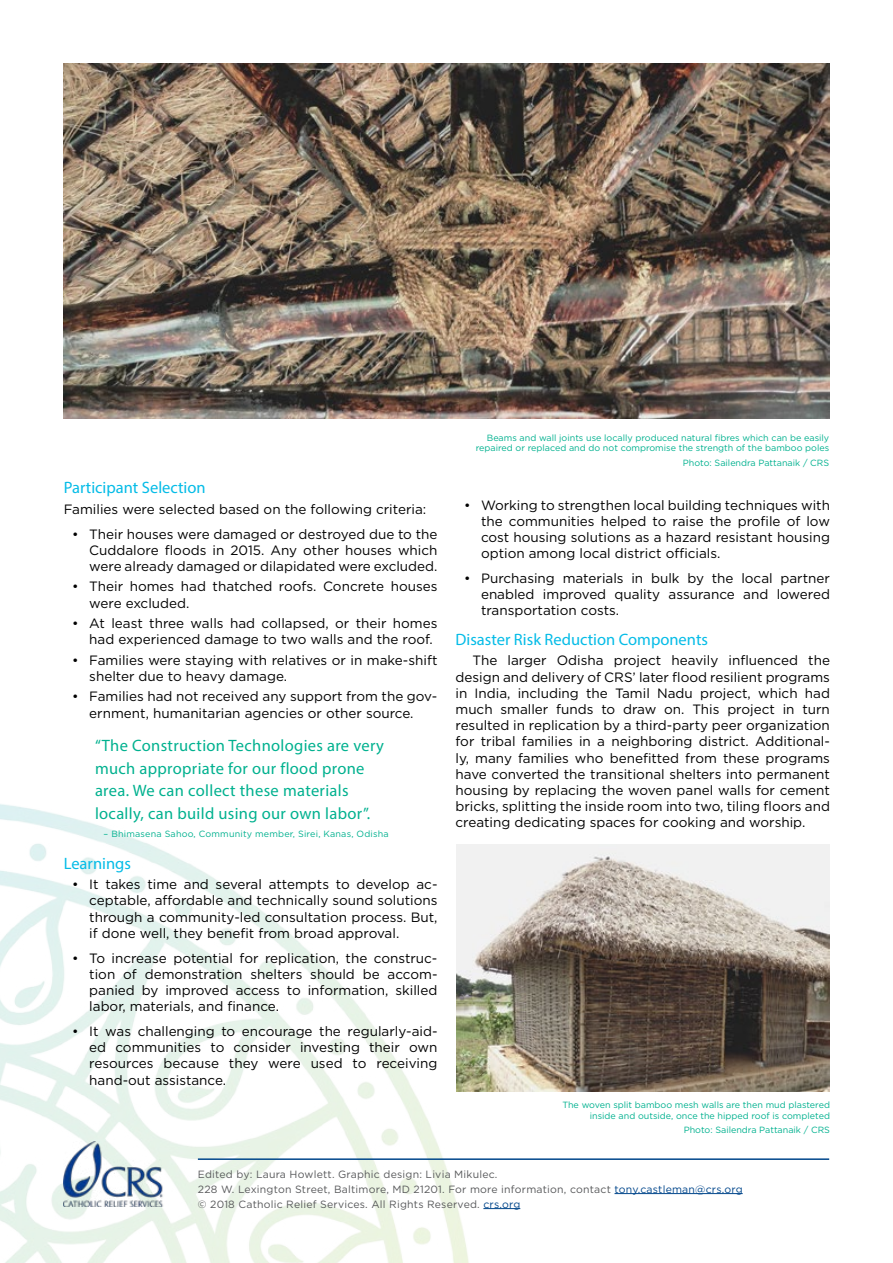
<style>
.page{position:relative;width:893px;height:1263px;background:#fff}
.page>*{position:absolute;margin:0;border:0;box-sizing:border-box;transform-origin:0 0}
.t1{font:16.5px/22.5px "Myriad Pro";letter-spacing:.02em;color:#00b18f}
.t2{font:16.5px "Myriad Pro";color:#05bce7}
.t3{font:13.5px/16.2px "Gotham";color:#000;text-align:justify}
.t4{font:10.5px/15px "Gotham";letter-spacing:.02em;color:#58595b}
.t5{font:9px/10.5px "Gotham";color:#00b18f;text-align:right}
.t6{font:9px "Gotham";letter-spacing:.02em;color:#00b18f}
.s1{color:#00468b}
</style>
<div class="page">
<img style="left:0;top:804px;width:474px;height:459px">
<img style="left:63px;top:1142px;width:104px;height:64px">
<img style="left:63px;top:64px;width:766px;height:354px">
<img style="left:456px;top:845px;width:373px;height:247px">
<hr style="left:614px;top:1193px;width:129px;height:1px;background:#00468b">
<hr style="left:483px;top:1208px;width:37px;height:1px;background:#00468b">
<hr style="left:198px;top:1158px;width:631px;height:2px;background:#00468b">
<p class="t2" style="left:64px;top:478px;width:143px">Participant Selection</p>
<p class="t3" style="left:64px;top:501px;width:364px">Families were selected based on the following criteria:</p>
<p class="t3" style="left:89px;top:525px;width:350px;text-indent:-17px">• Their houses were damaged or destroyed due to the Cuddalore floods in 2015. Any other houses which were already damaged or dilapidated were excluded.</p>
<p class="t3" style="left:89px;top:578px;width:350px;text-indent:-17px">• Their homes had thatched roofs. Concrete houses were excluded.</p>
<p class="t3" style="left:89px;top:615px;width:350px;text-indent:-17px">• At least three walls had collapsed, or their homes had experienced damage to two walls and the roof.</p>
<p class="t3" style="left:89px;top:651px;width:350px;text-indent:-17px">• Families were staying with relatives or in make-shift shelter due to heavy damage.</p>
<p class="t3" style="left:72px;top:688px;width:367px;text-align:center">• Families had not received any support from the gov&shy;ernment, humanitarian agencies or other source.</p>
<p class="t1" style="left:95px;top:734px;width:290px">“The Construction Technologies are very much appropriate for our flood prone area. We can collect these materials locally, can build using our own labor”.</p>
<p class="t6" style="left:104px;top:828px;width:287px">– Bhimasena Sahoo, Community member, Sirei, Kanas, Odisha</p>
<p class="t2" style="left:64px;top:853px;width:69px">Learnings</p>
<p class="t3" style="left:89px;top:876px;width:350px;text-indent:-17px">• It takes time and several attempts to develop ac&shy;ceptable, affordable and technically sound solutions through a community-led consultation process. But, if done well, they benefit from broad approval.</p>
<p class="t3" style="left:89px;top:949px;width:350px;text-indent:-17px">• To increase potential for replication, the construc&shy;tion of demonstration shelters should be accom&shy;panied by improved access to information, skilled labor, materials, and finance.</p>
<p class="t3" style="left:89px;top:1023px;width:350px;text-indent:-17px">• It was challenging to encourage the regularly-aid&shy;ed communities to consider investing their own resources because they were used to receiving hand-out assistance.</p>
<p class="t5" style="left:476px;top:432px;width:355px">Beams and wall joints use locally produced natural fibres which can be easily repaired or replaced and do not compromise the strength of the bamboo poles</p>
<p class="t5" style="left:683px;top:458px;width:148px">Photo: Sailendra Pattanaik / CRS</p>
<p class="t3" style="left:481px;top:496px;width:350px;text-indent:-17px">• Working to strengthen local building techniques with the communities helped to raise the profile of low cost housing solutions as a hazard resistant housing option among local district officials.</p>
<p class="t3" style="left:481px;top:570px;width:350px;text-indent:-17px">• Purchasing materials in bulk by the local partner enabled improved quality assurance and lowered transportation costs.</p>
<p class="t2" style="left:455px;top:629px;width:254px">Disaster Risk Reduction Components</p>
<p class="t3" style="left:455px;top:652px;width:376px;text-indent:17px">The larger Odisha project heavily influenced the design and delivery of CRS’ later flood resilient programs in India, including the Tamil Nadu project, which had much smaller funds to draw on. This project in turn resulted in replication by a third-party peer organization for tribal families in a neighboring district. Additional&shy;ly, many families who benefitted from these programs have converted the transitional shelters into permanent housing by replacing the woven panel walls for cement bricks, splitting the inside room into two, tiling floors and creating dedicating spaces for cooking and worship.</p>
<p class="t5" style="left:562px;top:1099px;width:269px">The woven split bamboo mesh walls are then mud plastered inside and outside, once the hipped roof is completed</p>
<p class="t5" style="left:684px;top:1125px;width:148px">Photo: Sailendra Pattanaik / CRS</p>
<p class="t4" style="left:198px;top:1166px;width:546px">Edited by: Laura Howlett. Graphic design: Livia Mikulec.<br>228 W. Lexington Street, Baltimore, MD 21201. For more information, contact <span class="s1">tony.castleman@crs.org </span>© 2018 Catholic Relief Services. All Rights Reserved. <span class="s1">crs.org</span></p>
</div>
